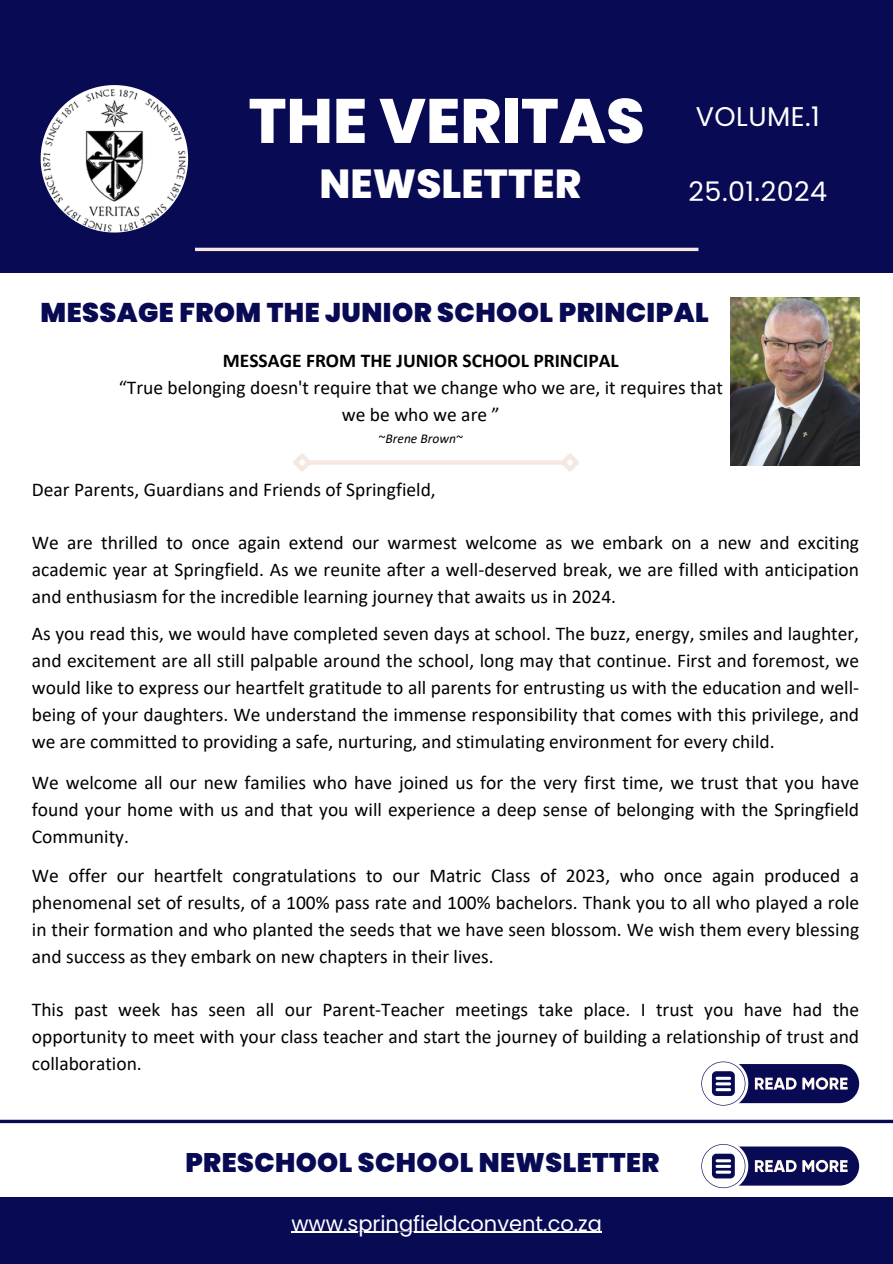
<style>
.page{position:relative;width:893px;height:1264px;background:#fff}
.page>*{position:absolute;margin:0;border:0;box-sizing:border-box;transform-origin:0 0}
.t1{font:800 62.55px "Poppins";color:#fff}
.t2{font:800 40.5px "Poppins";color:#fff}
.t3{font:900 27px "Poppins";letter-spacing:.015em;color:#090a54}
.t4{font:27px "Poppins";letter-spacing:.015em;color:#fff}
.t5{font:900 26.85px "Poppins";letter-spacing:.015em;color:#090a54}
.t6{font:21px "Poppins";color:#fff}
.t7{font:19.5px/26.8px "Calibri";color:#000;text-align:justify}
.t8{font:700 19.5px "Calibri";color:#000}
.t9{font:italic 13.5px "Calibri";color:#000}
.s1{font-style:normal}
</style>
<div class="page">
<img style="left:730px;top:297px;width:129px;height:168px">
<div style="left:0;top:0;width:892px;height:273px;background:#090a54"></div>
<div style="left:0;top:1196px;width:892px;height:67px;background:#090a54"></div>
<hr style="left:195px;top:248px;width:503px;height:3px;background:#f4e8e0">
<svg style="left:41px;top:85px;width:147px;height:147px"></svg>
<img style="left:44px;top:89px;width:142px;height:142px">
<div style="left:308px;top:460px;width:256px;height:5px;background:#f4e8e0"></div>
<svg style="left:293px;top:453px;width:16px;height:19px"></svg>
<svg style="left:563px;top:453px;width:16px;height:19px"></svg>
<svg style="left:701px;top:1061px;width:158px;height:45px"></svg>
<svg style="left:701px;top:1144px;width:158px;height:45px"></svg>
<hr style="left:291px;top:1231px;width:311px;height:1px;background:#fff">
<svg style="left:0;top:1119px;width:892px;height:4px;background:#373874"></svg>
<p class="t1" style="left:248px;top:77px;width:398px">THE VERITAS</p>
<p class="t2" style="left:319px;top:155px;width:263px">NEWSLETTER</p>
<p class="t4" style="left:695px;top:98px;width:125px">VOLUME.1</p>
<p class="t4" style="left:688px;top:172px;width:140px">25.01.2024</p>
<p class="t3" style="left:41px;top:293px;width:669px">MESSAGE FROM THE JUNIOR SCHOOL PRINCIPAL</p>
<p class="t8" style="left:223px;top:352px;width:397px">MESSAGE FROM THE JUNIOR SCHOOL PRINCIPAL</p>
<p class="t7" style="left:119px;top:375px;width:605px;text-align:center">“True belonging doesn't require that we change who we are, it requires that we be who we are ”</p>
<p class="t9" style="left:379px;top:433px;width:85px"><span class="s1">~</span>Brene Brown~</p>
<p class="t7" style="left:32px;top:477px;width:405px">Dear Parents, Guardians and Friends of Springfield,</p>
<h1 class="t7" style="left:32px;top:531px;width:828px">We are thrilled to once again extend our warmest welcome as we embark on a new and exciting academic year at Springfield. As we reunite after a well-deserved break, we are filled with anticipation and enthusiasm for the incredible learning journey that awaits us in 2024.</h1>
<h4 class="t7" style="left:32px;top:621px;width:828px">As you read this, we would have completed seven days at school. The buzz, energy, smiles and laughter, and excitement are all still palpable around the school, long may that continue. First and foremost, we would like to express our heartfelt gratitude to all parents for entrusting us with the education and well&shy;being of your daughters. We understand the immense responsibility that comes with this privilege, and we are committed to providing a safe, nurturing, and stimulating environment for every child.</h4>
<h4 class="t7" style="left:32px;top:770px;width:828px">We welcome all our new families who have joined us for the very first time, we trust that you have found your home with us and that you will experience a deep sense of belonging with the Springfield Community.</h4>
<h2 class="t7" style="left:32px;top:863px;width:828px">We offer our heartfelt congratulations to our Matric Class of 2023, who once again produced a phenomenal set of results, of a 100% pass rate and 100% bachelors. Thank you to all who played a role in their formation and who planted the seeds that we have seen blossom. We wish them every blessing and success as they embark on new chapters in their lives.</h2>
<h3 class="t7" style="left:32px;top:998px;width:828px">This past week has seen all our Parent-Teacher meetings take place. I trust you have had the opportunity to meet with your class teacher and start the journey of building a relationship of trust and collaboration.</h3>
<p class="t5" style="left:185px;top:1143px;width:475px">PRESCHOOL SCHOOL NEWSLETTER</p>
<p class="t6" style="left:291px;top:1208px;width:312px">www.springfieldconvent.co.za</p>
</div>
